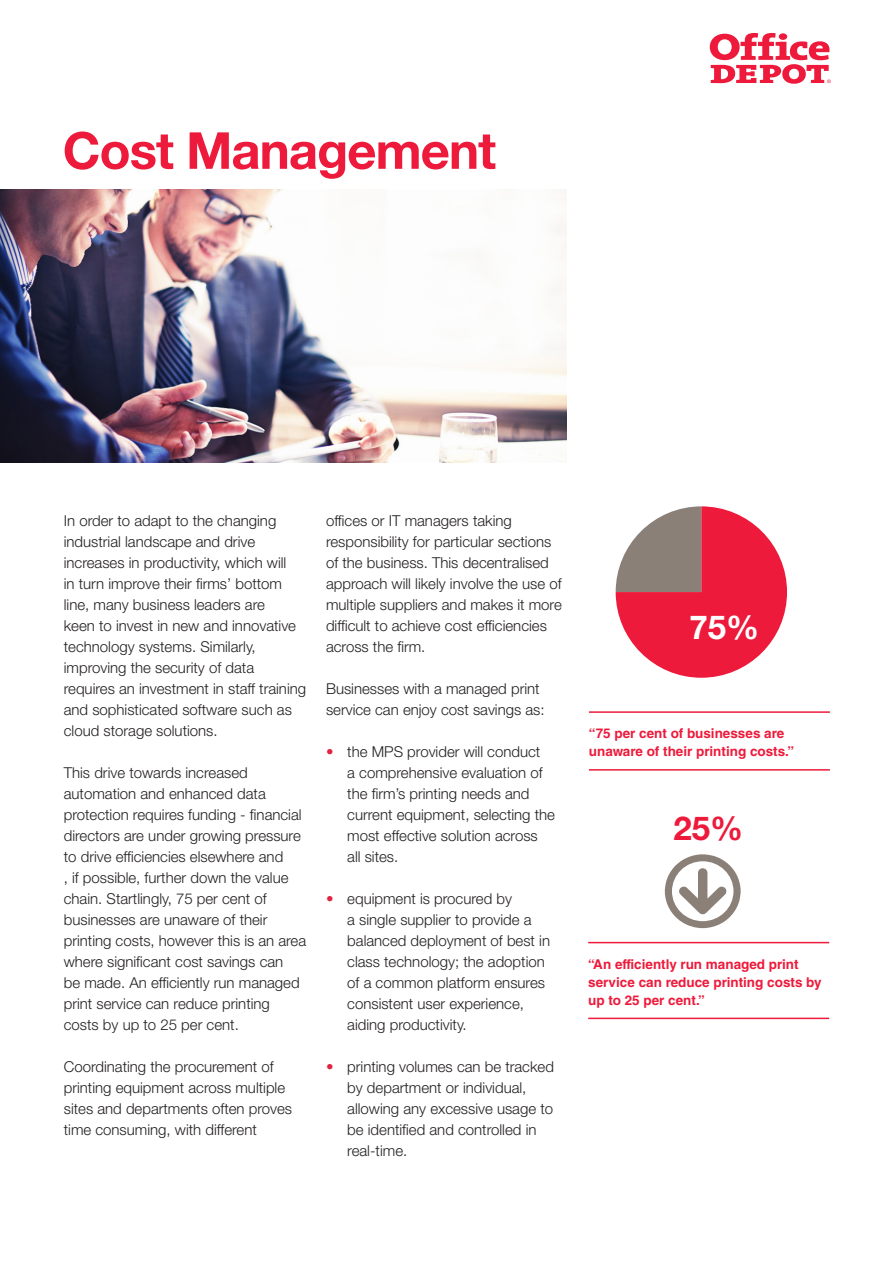
<style>
.page{position:relative;width:893px;height:1263px;background:#fff}
.page>*{position:absolute;margin:0;border:0;box-sizing:border-box;transform-origin:0 0}
.t1{font:700 51px "Helvetica Neue LT Std";letter-spacing:-.02em;color:#ed1a3b}
.figures{font:700 33px "Helvetica Neue LT Std";color:#ed1a3b}
.figures-2{font:700 33px "Helvetica Neue LT Std";color:#fff}
.t2{font:300 15px/21px "Helvetica Neue LT Std";color:#231f20}
.call_outs{font:700 13.5px/18px "Helvetica LT Std";color:#ed1a3b}
.s1{font-weight:400;color:#e02440}
</style>
<div class="page">
<svg style="left:710px;top:33px;width:121px;height:51px"></svg>
<img style="left:0;top:190px;width:567px;height:273px">
<svg style="left:616px;top:506px;width:171px;height:172px"></svg>
<hr style="left:589px;top:711px;width:241px;height:2px;background:#ed1a3b">
<hr style="left:589px;top:769px;width:241px;height:2px;background:#ed1a3b">
<hr style="left:588px;top:942px;width:241px;height:1px;background:#ed1a3b">
<hr style="left:588px;top:1018px;width:241px;height:1px;background:#ed1a3b">
<svg style="left:665px;top:854px;width:76px;height:74px"></svg>
<p class="t1" style="left:63px;top:119px;width:435px">Cost Management</p>
<p class="t2" style="left:64px;top:510px;width:244px">In order to adapt to the changing industrial landscape and drive increases in productivity, which will<br>in turn improve their firms’ bottom line, many business leaders are<br>keen to invest in new and innovative technology systems. Similarly, improving the security of data requires an investment in staff training and sophisticated software such as cloud storage solutions.</p>
<p class="t2" style="left:64px;top:762px;width:244px">This drive towards increased automation and enhanced data protection requires funding - financial directors are under growing pressure to drive efficiencies elsewhere and<br>, if possible, further down the value chain. Startlingly, 75 per cent of businesses are unaware of their printing costs, however this is an area where significant cost savings can<br>be made. An efficiently run managed print service can reduce printing costs by up to 25 per cent.</p>
<p class="t2" style="left:64px;top:1056px;width:230px">Coordinating the procurement of printing equipment across multiple sites and departments often proves time consuming, with different</p>
<p class="t2" style="left:326px;top:510px;width:237px">offices or IT managers taking responsibility for particular sections of the business. This decentralised approach will likely involve the use of multiple suppliers and makes it more difficult to achieve cost efficiencies across the firm.</p>
<p class="t2" style="left:326px;top:678px;width:220px">Businesses with a managed print service can enjoy cost savings as:</p>
<p class="t2" style="left:347px;top:741px;width:209px;text-indent:-21px"><span class="s1">•</span> the MPS provider will conduct<br>a comprehensive evaluation of the firm’s printing needs and current equipment, selecting the most effective solution across<br>all sites.</p>
<p class="t2" style="left:347px;top:888px;width:204px;text-indent:-21px"><span class="s1">•</span> equipment is procured by<br>a single supplier to provide a balanced deployment of best in</p>
<p class="t2" style="left:347px;top:951px;width:199px">class technology; the adoption of a common platform ensures consistent user experience, aiding productivity.</p>
<p class="t2" style="left:347px;top:1056px;width:208px;text-indent:-21px"><span class="s1">•</span> printing volumes can be tracked by department or individual, allowing any excessive usage to be identified and controlled in real-time.</p>
<p class="figures-2" style="left:690px;top:607px;width:71px">75%</p>
<p class="call_outs" style="left:589px;top:724px;width:207px">“75 per cent of businesses are unaware of their printing costs.”</p>
<p class="figures" style="left:673px;top:808px;width:71px">25%</p>
<p class="call_outs" style="left:588px;top:955px;width:235px">“An efficiently run managed print service can reduce printing costs by up to 25 per cent.”</p>
</div>
